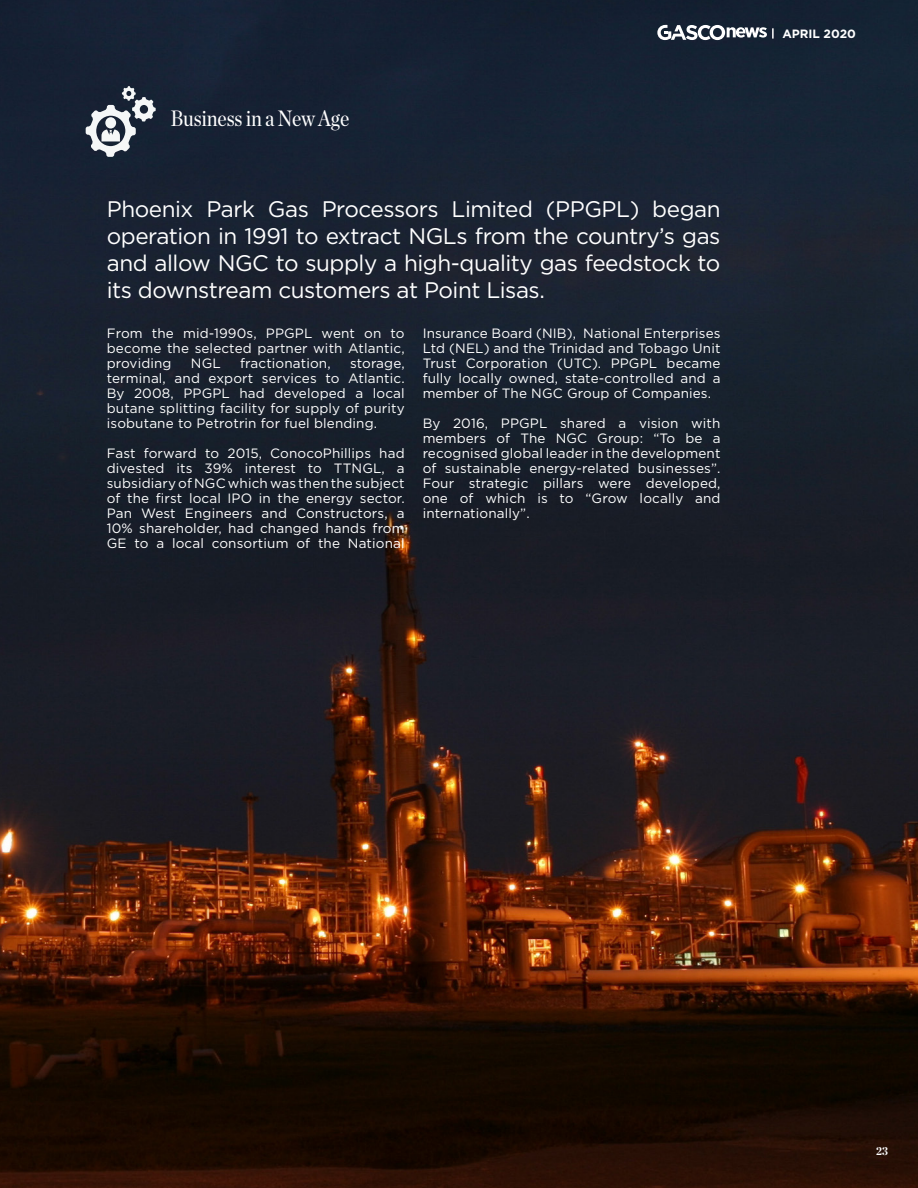
<style>
.page{position:relative;width:918px;height:1188px;background:#fff}
.page>*{position:absolute;margin:0;border:0;box-sizing:border-box;transform-origin:0 0}
.t1{font:22.5px/27px "Gotham";letter-spacing:-.02em;color:#fff;text-align:justify}
.t2{font:22.5px "Chronicle Deck Cond";letter-spacing:-.01em;color:#fff}
.t3{font:13.5px/15px "Gotham";letter-spacing:.01em;color:#fff;text-align:justify}
.t4{font:700 12px "Gotham";color:#fff}
.t5{font:700 12px "Chronicle Deck Cond";color:#fff}
</style>
<div class="page">
<img style="left:0;top:0;width:918px;height:1188px">
<svg style="left:657px;top:25px;width:117px;height:15px"></svg>
<svg style="left:86px;top:86px;width:70px;height:71px"></svg>
<h1 class="t2" style="left:171px;top:101px;width:180px">Business in a New Age</h1>
<h1 class="t1" style="left:107px;top:195px;width:615px">Phoenix Park Gas Processors Limited (PPGPL) began operation in 1991 to extract NGLs from the country’s gas and allow NGC to supply a high-quality gas feedstock to its downstream customers at Point Lisas.</h1>
<p class="t3" style="left:107px;top:325px;width:299px">From the mid-1990s, PPGPL went on to become the selected partner with Atlantic, providing</p>
<p class="t3" style="left:423px;top:325px;width:299px">Insurance Board (NIB), National Enterprises Ltd (NEL) and the Trinidad and Tobago Unit Trust Corporation (UTC). PPGPL became fully locally owned, state-controlled and a member of The NGC Group of Companies.</p>
<p class="t3" style="left:423px;top:415px;width:299px">By 2016, PPGPL shared a vision with members of The NGC Group: “To be a recognised global leader in the development of sustainable energy-related businesses”.<br>Four strategic pillars were developed, one of which is to “Grow locally and internationally”.</p>
<p class="t3" style="left:191px;top:355px;width:31px">NGL</p>
<p class="t3" style="left:240px;top:355px;width:92px">fractionation,</p>
<p class="t3" style="left:107px;top:355px;width:299px;text-indent:243px">storage, terminal, and export services to Atlantic.<br>By 2008, PPGPL had developed a local butane splitting facility for supply of purity isobutane to Petrotrin for fuel blending.</p>
<p class="t3" style="left:107px;top:445px;width:299px">Fast forward to 2015, ConocoPhillips had divested its 39% interest to TTNGL, a subsidiary of NGC which was then the subject of the first local IPO in the energy sector.<br>Pan West Engineers and Constructors, a 10% shareholder, had changed hands from GE to a local consortium of the National</p>
<p class="t4" style="left:782px;top:26px;width:75px">APRIL 2020</p>
<p class="t5" style="left:876px;top:1141px;width:13px">23</p>
</div>
